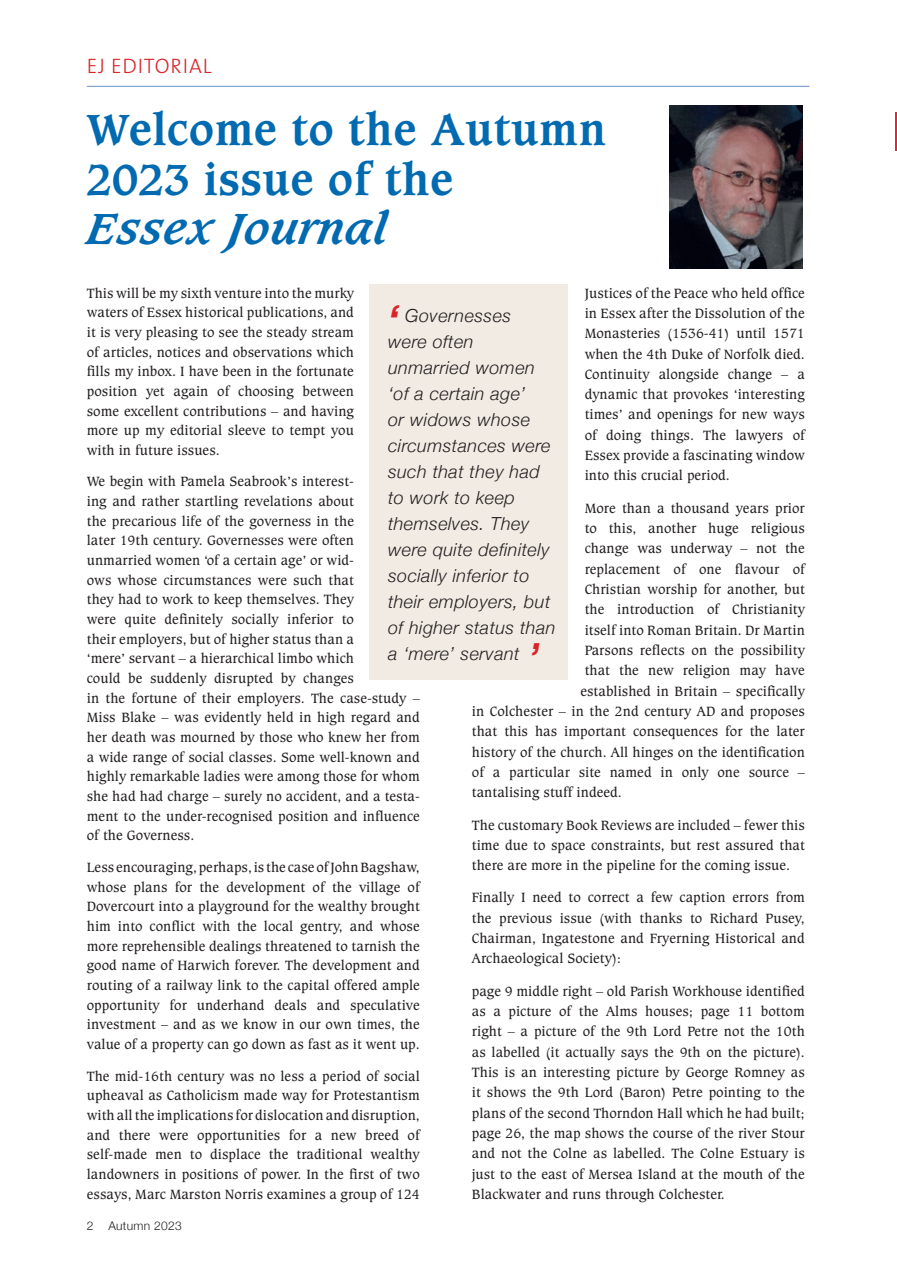
<style>
.page{position:relative;width:897px;height:1267px;background:#fff}
.page>*{position:absolute;margin:0;border:0;box-sizing:border-box;transform-origin:0 0}
.t1{font:700 42px/49.5px "Caxton";letter-spacing:.025em;color:#016ab0}
.t2{font:italic 700 42px "Caxton";letter-spacing:.025em;color:#016ab0}
.t3{font:300 21px "The Sans";letter-spacing:.04em;color:#da2428}
.t4{font:italic 300 18px/26px "Helvetica Neue";letter-spacing:.025em;color:#231f20}
.t5{font:14.25px/19.6px "Caxton BT";color:#231f20;text-align:justify}
.t6{font:300 12px "Helvetica Neue";letter-spacing:.025em;color:#231f20}
.s1{font-weight:700;font-size:37.35px;color:#da2428}
</style>
<div class="page">
<hr style="left:895px;top:112px;width:1px;height:39px;background:#de2839">
<hr style="left:87px;top:86px;width:722px;height:1px;background:#6893c8">
<img style="left:669px;top:105px;width:133px;height:163px">
<div style="left:369px;top:284px;width:198px;height:396px;background:#f1ebe3"></div>
<h2 class="t3" style="left:87px;top:48px;width:126px">EJ EDITORIAL</h2>
<h1 class="t1" style="left:87px;top:105px;width:520px">Welcome to the Autumn<br>2023 issue of the</h1>
<h1 class="t2" style="left:87px;top:203px;width:301px">Essex Journal</h1>
<p class="t5" style="left:584px;top:282px;width:222px;line-height:20.2px">Justices of the Peace who held office in Essex after the Dissolution of the Monasteries (1536-41) until 1571 when the 4th Duke of Norfolk died.<br>Continuity alongside change – a dynamic that provokes ‘interesting times’ and openings for new ways of doing things. The lawyers of Essex provide a fascinating window into this crucial period.</p>
<p class="t5" style="left:584px;top:498px;width:222px">More than a thousand years prior</p>
<p class="t5" style="left:584px;top:518px;width:222px">to this, another huge religious</p>
<p class="t5" style="left:584px;top:538px;width:222px">change was underway – not the</p>
<p class="t5" style="left:584px;top:559px;width:222px">replacement of one flavour of</p>
<p class="t5" style="left:584px;top:579px;width:222px">Christian worship for another, but</p>
<p class="t5" style="left:584px;top:599px;width:222px">the introduction of Christianity</p>
<p class="t5" style="left:584px;top:619px;width:222px">itself into Roman Britain. Dr Martin</p>
<p class="t5" style="left:584px;top:640px;width:222px">Parsons reflects on the possibility</p>
<p class="t5" style="left:584px;top:660px;width:222px">that the new religion may have</p>
<p class="t5" style="left:580px;top:680px;width:226px">established in Britain – specifically</p>
<p class="t5" style="left:472px;top:701px;width:334px">in Colchester – in the 2nd century AD and proposes</p>
<p class="t5" style="left:472px;top:721px;width:334px">that this has important consequences for the later</p>
<p class="t5" style="left:472px;top:741px;width:334px">history of the church. All hinges on the identification</p>
<p class="t5" style="left:472px;top:762px;width:334px">of a particular site named in only one source –</p>
<p class="t5" style="left:472px;top:782px;width:151px">tantalising stuff indeed.</p>
<p class="t5" style="left:472px;top:814px;width:334px;line-height:20.2px">The customary Book Reviews are included – fewer this time due to space constraints, but rest assured that there are more in the pipeline for the coming issue.</p>
<p class="t5" style="left:472px;top:887px;width:334px;line-height:20.2px">Finally I need to correct a few caption errors from the previous issue (with thanks to Richard Pusey, Chairman, Ingatestone and Fryerning Historical and Archaeological Society):</p>
<p class="t5" style="left:472px;top:980px;width:334px;line-height:20.2px">page 9 middle right – old Parish Workhouse identified as a picture of the Alms houses; page 11 bottom right – a picture of the 9th Lord Petre not the 10th as labelled (it actually says the 9th on the picture).<br>This is an interesting picture by George Romney as it shows the 9th Lord (Baron) Petre pointing to the plans of the second Thorndon Hall which he had built; page 26, the map shows the course of the river Stour and not the Colne as labelled. The Colne Estuary is just to the east of Mersea Island at the mouth of the Blackwater and runs through Colchester.</p>
<p class="t5" style="left:87px;top:283px;width:269px">This will be my sixth venture into the murky waters of Essex historical publications, and it is very pleasing to see the steady stream of articles, notices and observations which fills my inbox. I have been in the fortunate position yet again of choosing between some excellent contributions – and having more up my editorial sleeve to tempt you with in future issues.</p>
<p class="t5" style="left:87px;top:471px;width:334px;text-align:left">We begin with Pamela Seabrook’s interest-<br>ing and rather startling revelations about<br>the precarious life of the governess in the<br>later 19th century. Governesses were often unmarried women ‘of a certain age’ or wid-<br>ows whose circumstances were such that<br>they had to work to keep themselves. They<br>were quite definitely socially inferior to<br>their employers, but of higher status than a<br>‘mere’ servant – a hierarchical limbo which<br>could be suddenly disrupted by changes<br>in the fortune of their employers. The case-study – Miss Blake – was evidently held in high regard and her death was mourned by those who knew her from a wide range of social classes. Some well-known and highly remarkable ladies were among those for whom she had had charge – surely no accident, and a testa&shy;ment to the under-recognised position and influence of the Governess.</p>
<p class="t5" style="left:87px;top:857px;width:334px">Less encouraging, perhaps, is the case of John Bagshaw, whose plans for the development of the village of Dovercourt into a playground for the wealthy brought him into conflict with the local gentry, and whose more reprehensible dealings threatened to tarnish the good name of Harwich forever. The development and routing of a railway link to the capital offered ample opportunity for underhand deals and speculative investment – and as we know in our own times, the value of a property can go down as fast as it went up.</p>
<p class="t5" style="left:87px;top:1065px;width:334px">The mid-16th century was no less a period of social upheaval as Catholicism made way for Protestantism with all the implications for dislocation and disruption, and there were opportunities for a new breed of self-made men to displace the traditional wealthy landowners in positions of power. In the first of two essays, Marc Marston Norris examines a group of 124</p>
<p class="t4" style="left:388px;top:301px;width:169px"><span class="s1">‘</span> Governesses<br>were often unmarried women ‘of a certain age’<br>or widows whose circumstances were such that they had to work to keep themselves. They were quite definitely socially inferior to their employers, but of higher status than a ‘mere’ servant <span class="s1">’</span></p>
<p class="t6" style="left:87px;top:1215px;width:96px">2 Autumn 2023</p>
</div>
